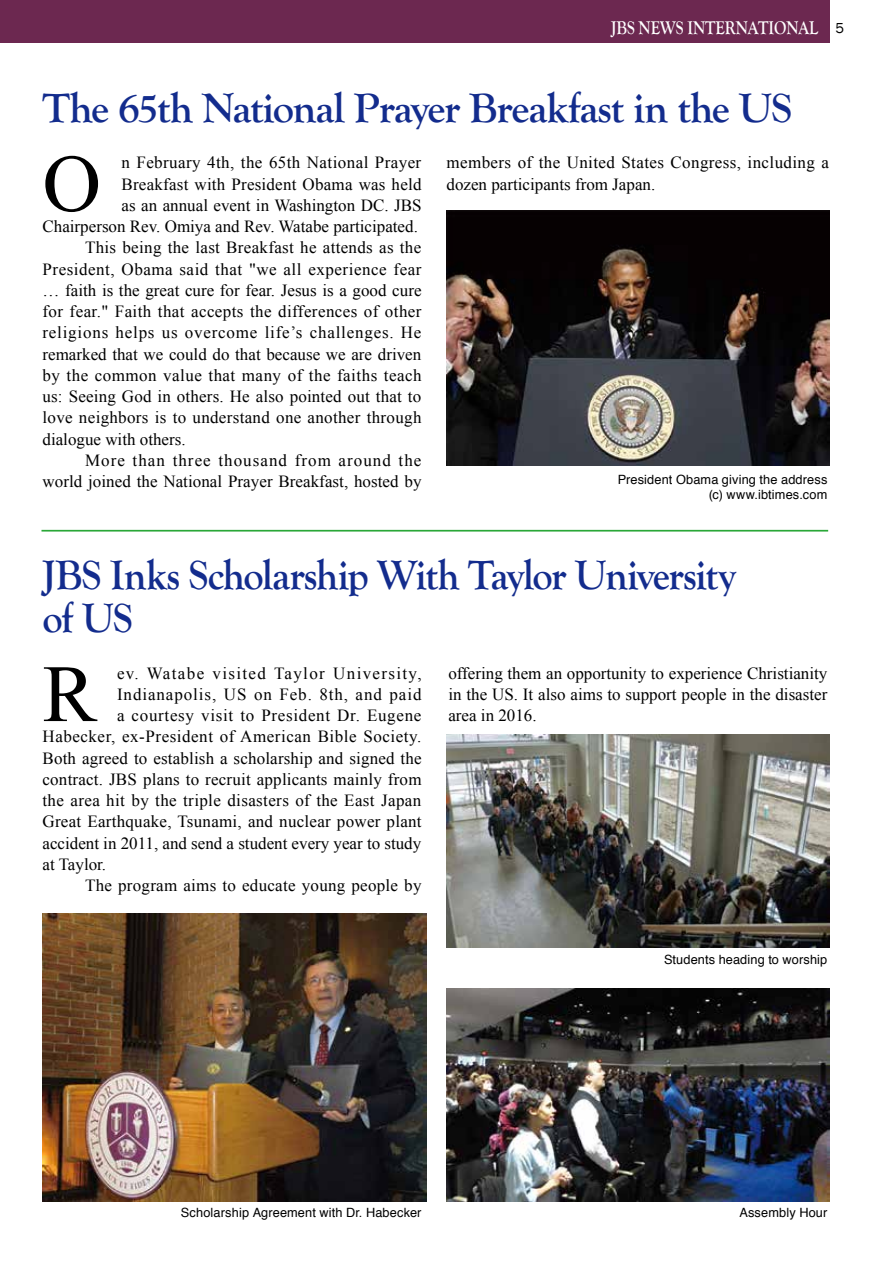
<style>
.page{position:relative;width:893px;height:1263px;background:#fff}
.page>*{position:absolute;margin:0;border:0;box-sizing:border-box;transform-origin:0 0}
.t1{font:81.3px "Times New Roman";color:#000}
.t2{font:700 42.45px/42.5px "Goudy Old Style T";letter-spacing:-.03em;color:#132c8d;scale:.95 1}
.t3{font:700 42.45px "Goudy Old Style T";letter-spacing:-.03em;color:#132c8d}
.t4{font:700 19.2px "Goudy Old Style T";color:#fff;scale:.83 1}
.t5{font:16.95px/21.3px "Times New Roman";letter-spacing:.015em;color:#000;text-align:justify}
.t6{font:16.95px "Times New Roman";letter-spacing:.045em;color:#000}
.t7{font:16.95px "Times New Roman";letter-spacing:.06em;color:#000}
.t8{font:16.95px "Times New Roman";letter-spacing:.04em;color:#000}
.t9{font:16.95px "Times New Roman";letter-spacing:.08em;color:#000}
.t10{font:16.95px "Times New Roman";letter-spacing:.055em;color:#000}
.t11{font:12.75px/14.9px "Helvetica";letter-spacing:.01em;color:#000;text-align:right}
.s1{font-family:"Franklin Gothic";font-weight:400;font-size:14.85px;color:#000}
</style>
<div class="page">
<div style="left:0;top:0;width:829px;height:43px;background:#6c2850"></div>
<hr style="left:41px;top:530px;width:787px;height:1px;background:#2aa738">
<img style="left:447px;top:210px;width:382px;height:255px">
<img style="left:43px;top:913px;width:383px;height:288px">
<img style="left:447px;top:734px;width:382px;height:213px">
<img style="left:447px;top:989px;width:382px;height:212px">
<p class="t4" style="left:611px;top:16px;width:282px">JBS NEWS INTERNATIONAL <span class="s1">5</span></p>
<h2 class="t3" style="left:43px;top:85px;width:751px">The 65th National Prayer Breakfast in the US</h2>
<h1 class="t1" style="left:43px;top:129px;width:60px">O</h1>
<p class="t5" style="left:121px;top:152px;width:301px">n February 4th, the 65th National Prayer</p>
<p class="t5" style="left:121px;top:173px;width:302px">Breakfast with President Obama was held</p>
<p class="t5" style="left:121px;top:194px;width:302px">as an annual event in Washington DC. JBS</p>
<p class="t5" style="left:43px;top:215px;width:377px">Chairperson Rev. Omiya and Rev. Watabe participated.</p>
<p class="t5" style="left:85px;top:237px;width:338px">This being the last Breakfast he attends as the</p>
<p class="t5" style="left:43px;top:258px;width:380px">President, Obama said that "we all experience fear</p>
<p class="t5" style="left:43px;top:279px;width:381px">… faith is the great cure for fear. Jesus is a good cure</p>
<p class="t5" style="left:43px;top:301px;width:380px">for fear." Faith that accepts the differences of other</p>
<p class="t6" style="left:43px;top:321px;width:380px">religions helps us overcome life’s challenges. He</p>
<p class="t5" style="left:43px;top:343px;width:380px">remarked that we could do that because we are driven</p>
<p class="t5" style="left:43px;top:364px;width:381px">by the common value that many of the faiths teach</p>
<p class="t5" style="left:43px;top:386px;width:380px">us: Seeing God in others. He also pointed out that to</p>
<p class="t5" style="left:43px;top:407px;width:380px">love neighbors is to understand one another through</p>
<p class="t5" style="left:43px;top:428px;width:145px">dialogue with others.</p>
<p class="t7" style="left:85px;top:449px;width:338px">More than three thousand from around the</p>
<p class="t5" style="left:43px;top:471px;width:381px">world joined the National Prayer Breakfast, hosted by</p>
<p class="t5" style="left:446px;top:152px;width:384px">members of the United States Congress, including a dozen participants from Japan.</p>
<p class="t11" style="left:618px;top:472px;width:211px">President Obama giving the address (c) www.ibtimes.com</p>
<h2 class="t2" style="left:43px;top:555px;width:731px">JBS Inks Scholarship With Taylor University of US</h2>
<h1 class="t1" style="left:43px;top:639px;width:56px">R</h1>
<p class="t9" style="left:117px;top:661px;width:306px">ev. Watabe visited Taylor University,</p>
<p class="t10" style="left:117px;top:683px;width:306px">Indianapolis, US on Feb. 8th, and paid</p>
<p class="t8" style="left:117px;top:704px;width:306px">a courtesy visit to President Dr. Eugene</p>
<p class="t5" style="left:43px;top:726px;width:380px">Habecker, ex-President of American Bible Society.</p>
<p class="t5" style="left:43px;top:747px;width:381px">Both agreed to establish a scholarship and signed the</p>
<p class="t5" style="left:43px;top:768px;width:381px">contract. JBS plans to recruit applicants mainly from</p>
<p class="t5" style="left:43px;top:789px;width:380px">the area hit by the triple disasters of the East Japan</p>
<p class="t5" style="left:43px;top:811px;width:381px">Great Earthquake, Tsunami, and nuclear power plant</p>
<p class="t5" style="left:43px;top:832px;width:380px">accident in 2011, and send a student every year to study</p>
<p class="t5" style="left:43px;top:853px;width:65px">at Taylor.</p>
<p class="t5" style="left:85px;top:874px;width:338px">The program aims to educate young people by</p>
<p class="t5" style="left:448px;top:662px;width:381px">offering them an opportunity to experience Christianity in the US. It also aims to support people in the disaster area in 2016.</p>
<p class="t11" style="left:664px;top:952px;width:165px">Students heading to worship</p>
<p class="t11" style="left:181px;top:1205px;width:242px">Scholarship Agreement with Dr. Habecker</p>
<p class="t11" style="left:739px;top:1205px;width:90px">Assembly Hour</p>
</div>
